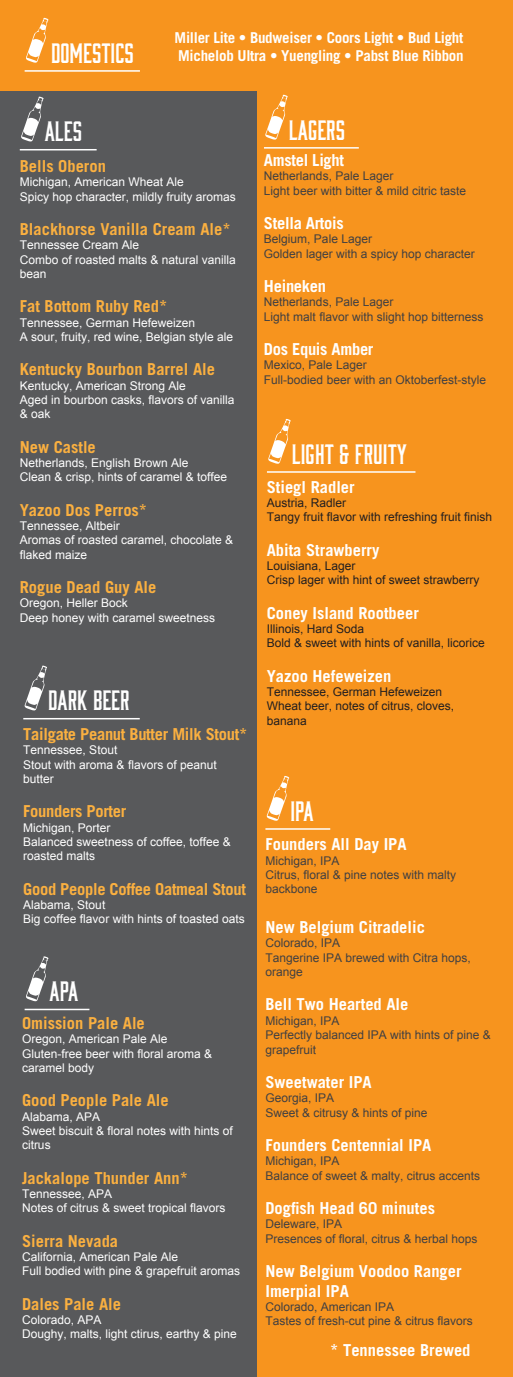
<style>
.page{position:relative;width:513px;height:1377px;background:#fff}
.page>*{position:absolute;margin:0;border:0;box-sizing:border-box;transform-origin:0 0}
.t1{font:28.35px "Moonshiner";color:#fff}
.t2{font:700 16.5px/19.8px "Trade Gothic LT Std";color:#fff}
.t3{font:700 16.5px "Trade Gothic LT Std";color:#fbb040}
.t4{font:700 16.5px "Trade Gothic LT Std";letter-spacing:-.02em;color:#fbb040}
.t5{font:700 16.5px "Trade Gothic LT Std";letter-spacing:-.02em;color:#fff}
.t6{font:700 15px "Trade Gothic LT Std";letter-spacing:-.02em;color:#fff}
.t7{font:12px/14.4px "Arial";color:#fff}
.t8{font:12px/14.4px "Arial";color:#414042}
.t9{font:12px/14.4px "Arial";color:#231f20}
</style>
<div class="page">
<div style="left:0;top:90px;width:340px;height:1287px;background:#58595b"></div>
<div style="left:257px;top:157px;width:256px;height:1220px;background:#f7941e"></div>
<div style="left:258px;top:0;width:255px;height:161px;background:#f7941e"></div>
<div style="left:0;top:0;width:261px;height:90px;background:#f7941e"></div>
<hr style="left:267px;top:471px;width:148px;height:2px;background:#fff">
<svg style="left:268px;top:419px;width:23px;height:45px"></svg>
<hr style="left:265px;top:828px;width:65px;height:2px;background:#fff">
<svg style="left:267px;top:776px;width:22px;height:45px"></svg>
<hr style="left:25px;top:1009px;width:64px;height:1px;background:#fff">
<svg style="left:26px;top:956px;width:22px;height:45px"></svg>
<hr style="left:20px;top:149px;width:77px;height:1px;background:#fff">
<svg style="left:21px;top:97px;width:23px;height:44px"></svg>
<hr style="left:264px;top:147px;width:95px;height:2px;background:#fff">
<svg style="left:265px;top:95px;width:23px;height:45px"></svg>
<hr style="left:23px;top:718px;width:117px;height:1px;background:#fff">
<svg style="left:25px;top:666px;width:22px;height:44px"></svg>
<hr style="left:25px;top:70px;width:115px;height:2px;background:#fff">
<svg style="left:26px;top:18px;width:23px;height:45px"></svg>
<p class="t6" style="left:175px;top:29px;width:290px">Miller Lite • Budweiser • Coors Light • Bud Light</p>
<h1 class="t1" style="left:51px;top:37px;width:84px">DOMESTICS</h1>
<p class="t6" style="left:178px;top:47px;width:287px">Michelob Ultra • Yuengling • Pabst Blue Ribbon</p>
<h1 class="t1" style="left:45px;top:116px;width:39px">ALES</h1>
<h1 class="t1" style="left:289px;top:114px;width:58px">LAGERS</h1>
<h2 class="t3" style="left:20px;top:156px;width:88px">Bells Oberon</h2>
<p class="t7" style="left:20px;top:175px;width:218px">Michigan, American Wheat Ale<br>Spicy hop character, mildly fruity aromas</p>
<h2 class="t3" style="left:20px;top:219px;width:212px">Blackhorse Vanilla Cream Ale*</h2>
<p class="t7" style="left:20px;top:238px;width:218px">Tennessee Cream Ale<br>Combo of roasted malts &amp; natural vanilla bean</p>
<h2 class="t3" style="left:20px;top:296px;width:149px">Fat Bottom Ruby Red*</h2>
<p class="t7" style="left:20px;top:315px;width:215px">Tennessee, German Hefeweizen<br>A sour, fruity, red wine, Belgian style ale</p>
<h2 class="t3" style="left:20px;top:359px;width:197px">Kentucky Bourbon Barrel Ale</h2>
<p class="t7" style="left:20px;top:378px;width:216px">Kentucky, American Strong Ale<br>Aged in bourbon casks, flavors of vanilla &amp; oak</p>
<h2 class="t3" style="left:20px;top:437px;width:78px">New Castle</h2>
<p class="t7" style="left:20px;top:456px;width:209px">Netherlands, English Brown Ale<br>Clean &amp; crisp, hints of caramel &amp; toffee</p>
<h2 class="t3" style="left:20px;top:500px;width:129px">Yazoo Dos Perros*</h2>
<p class="t7" style="left:20px;top:519px;width:215px">Tennessee, Altbeir<br>Aromas of roasted caramel, chocolate &amp; flaked maize</p>
<h2 class="t3" style="left:20px;top:577px;width:138px">Rogue Dead Guy Ale</h2>
<p class="t7" style="left:20px;top:596px;width:197px">Oregon, Heller Bock<br>Deep honey with caramel sweetness</p>
<h1 class="t1" style="left:48px;top:685px;width:83px">DARK BEER</h1>
<h2 class="t4" style="left:23px;top:724px;width:226px">Tailgate Peanut Butter Milk Stout*</h2>
<p class="t7" style="left:23px;top:743px;width:195px">Tennessee, Stout<br>Stout with aroma &amp; flavors of peanut butter</p>
<h2 class="t4" style="left:23px;top:801px;width:105px">Founders Porter</h2>
<p class="t7" style="left:23px;top:820px;width:209px">Michigan, Porter<br>Balanced sweetness of coffee, toffee &amp; roasted malts</p>
<h2 class="t4" style="left:23px;top:879px;width:224px">Good People Coffee Oatmeal Stout</h2>
<p class="t7" style="left:23px;top:898px;width:223px">Alabama, Stout<br>Big coffee flavor with hints of toasted oats</p>
<h1 class="t1" style="left:50px;top:976px;width:30px">APA</h1>
<h2 class="t3" style="left:22px;top:1013px;width:124px">Omission Pale Ale</h2>
<p class="t7" style="left:22px;top:1032px;width:192px">Oregon, American Pale Ale<br>Gluten-free beer with floral aroma &amp; caramel body</p>
<h2 class="t3" style="left:22px;top:1090px;width:148px">Good People Pale Ale</h2>
<p class="t7" style="left:22px;top:1109px;width:212px">Alabama, APA<br>Sweet biscuit &amp; floral notes with hints of citrus</p>
<h2 class="t3" style="left:22px;top:1168px;width:167px">Jackalope Thunder Ann*</h2>
<p class="t7" style="left:22px;top:1187px;width:205px">Tennessee, APA<br>Notes of citrus &amp; sweet tropical flavors</p>
<h2 class="t3" style="left:22px;top:1231px;width:98px">Sierra Nevada</h2>
<p class="t7" style="left:22px;top:1250px;width:220px">California, American Pale Ale<br>Full bodied with pine &amp; grapefruit aromas</p>
<h2 class="t3" style="left:22px;top:1294px;width:101px">Dales Pale Ale</h2>
<p class="t7" style="left:22px;top:1313px;width:216px">Colorado, APA<br>Doughy, malts, light ctirus, earthy &amp; pine</p>
<h2 class="t5" style="left:264px;top:150px;width:82px">Amstel Light</h2>
<p class="t8" style="left:264px;top:169px;width:204px">Netherlands, Pale Lager<br>Light beer with bitter &amp; mild citric taste</p>
<h2 class="t5" style="left:264px;top:213px;width:81px">Stella Artois</h2>
<p class="t8" style="left:264px;top:232px;width:212px">Belgium, Pale Lager<br>Golden lager with a spicy hop character</p>
<h2 class="t5" style="left:264px;top:276px;width:64px">Heineken</h2>
<p class="t8" style="left:264px;top:295px;width:221px">Netherlands, Pale Lager<br>Light malt flavor with slight hop bitterness</p>
<h2 class="t5" style="left:264px;top:339px;width:111px">Dos Equis Amber</h2>
<p class="t8" style="left:264px;top:358px;width:224px">Mexico, Pale Lager<br>Full-bodied beer with an Oktoberfest-style</p>
<h1 class="t1" style="left:292px;top:438px;width:117px">Light &amp; Fruity</h1>
<h2 class="t2" style="left:267px;top:477px;width:90px">Stiegl Radler</h2>
<p class="t9" style="left:267px;top:496px;width:227px">Austria, Radler<br>Tangy fruit flavor with refreshing fruit finish</p>
<h2 class="t2" style="left:267px;top:540px;width:114px">Abita Strawberry</h2>
<p class="t9" style="left:267px;top:559px;width:214px">Louisiana, Lager<br>Crisp lager with hint of sweet strawberry</p>
<h2 class="t2" style="left:267px;top:603px;width:154px">Coney Island Rootbeer</h2>
<p class="t9" style="left:267px;top:622px;width:220px">Illinois, Hard Soda<br>Bold &amp; sweet with hints of vanilla, licorice</p>
<h2 class="t2" style="left:267px;top:666px;width:126px">Yazoo Hefeweizen</h2>
<p class="t9" style="left:267px;top:685px;width:189px">Tennessee, German Hefeweizen<br>Wheat beer, notes of citrus, cloves, banana</p>
<h1 class="t1" style="left:290px;top:795px;width:25px">IPA</h1>
<h2 class="t2" style="left:265px;top:834px;width:143px">Founders All Day IPA</h2>
<p class="t8" style="left:265px;top:853px;width:192px">Michigan, IPA<br>Citrus, floral &amp; pine notes with malty backbone</p>
<h2 class="t2" style="left:265px;top:917px;width:161px">New Belgium Citradelic</h2>
<p class="t8" style="left:265px;top:936px;width:207px">Colorado, IPA<br>Tangerine IPA brewed with Citra hops, orange</p>
<h2 class="t2" style="left:265px;top:994px;width:145px">Bell Two Hearted Ale</h2>
<p class="t8" style="left:265px;top:1014px;width:227px">Michigan, IPA<br>Perfectly balanced IPA with hints of pine &amp; grapefruit</p>
<h2 class="t2" style="left:265px;top:1072px;width:108px">Sweetwater IPA</h2>
<p class="t8" style="left:265px;top:1091px;width:164px">Georgia, IPA<br>Sweet &amp; citrusy &amp; hints of pine</p>
<h2 class="t2" style="left:265px;top:1135px;width:167px">Founders Centennial IPA</h2>
<p class="t8" style="left:265px;top:1154px;width:216px">Michigan, IPA<br>Balance of sweet &amp; malty, citrus accents</p>
<h2 class="t2" style="left:265px;top:1198px;width:171px">Dogfish Head 60 minutes</h2>
<p class="t8" style="left:265px;top:1217px;width:214px">Deleware, IPA<br>Presences of floral, citrus &amp; herbal hops</p>
<h2 class="t2" style="left:265px;top:1261px;width:198px">New Belgium Voodoo Ranger<br>Imerpial IPA</h2>
<p class="t8" style="left:265px;top:1300px;width:209px">Colorado, American IPA<br>Tastes of fresh-cut pine &amp; citrus flavors</p>
<h2 class="t2" style="left:330px;top:1340px;width:142px">* Tennessee Brewed</h2>
</div>
